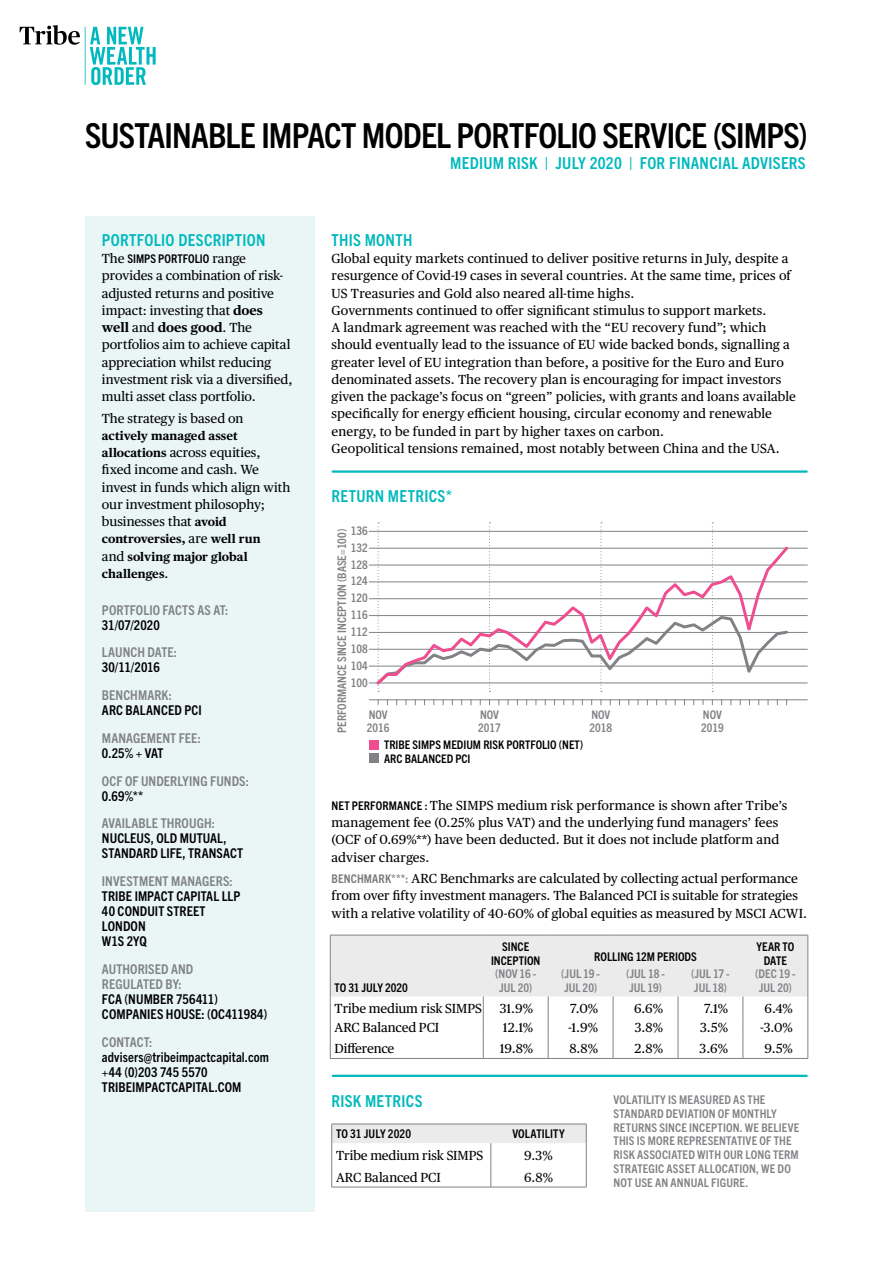
<style>
.page{position:relative;width:893px;height:1263px;background:#fff}
.page>*{position:absolute;margin:0;border:0;box-sizing:border-box;transform-origin:0 0}
.t1{font:700 condensed 34.5px "Trade Gothic Next LT Pro";letter-spacing:-.025em;color:#000}
.t2{font:700 condensed 16.5px "Trade Gothic Next LT Pro";letter-spacing:.02em;color:#00b9be}
.t3{font:700 condensed 13.5px/15px "Trade Gothic Next LT Pro";letter-spacing:.005em;color:#000}
.t4{font:700 condensed 13.5px/15px "Trade Gothic Next LT Pro";letter-spacing:.005em;color:#808285}
.t5{font:13.2px/17.2px "Publico Text";letter-spacing:.005em;color:#000}
.t6{font:700 condensed 12px/13.8px "Trade Gothic Next LT Pro";letter-spacing:.01em;color:#808285}
.t7{font:700 condensed 12px/13.8px "Trade Gothic Next LT Pro";color:#000;text-align:center}
.t8{font:700 12px/17.2px "Publico Text";color:#000}
.t9{font:700 condensed 11.85px/16.8px "Trade Gothic Next LT Pro";color:#808285}
.t10{font:700 condensed 11.85px/13.6px "Trade Gothic Next LT Pro";color:#000}
.s1{font-family:"Publico Text";font-weight:400;font-stretch:normal;font-size:13.2px}
.s2{font-weight:700}
.s3{font-weight:700;font-size:12px}
.s4{font-weight:400;font-size:13.2px}
.s5{font-family:"Trade Gothic Next LT Pro";font-weight:700;font-stretch:condensed;font-size:12px}
.s6{font-family:"Trade Gothic Next LT Pro";font-weight:700;font-stretch:condensed;font-size:12px;color:#77787b}
</style>
<div class="page">
<svg style="left:20px;top:25px;width:136px;height:60px"></svg>
<div style="left:85px;top:216px;width:230px;height:996px;background:#e9f6f5"></div>
<hr style="left:333px;top:470px;width:474px;height:3px;background:#00b9be">
<hr style="left:332px;top:1187px;width:159px;height:1px;background:#808285">
<hr style="left:491px;top:1187px;width:95px;height:1px;background:#808285">
<svg style="left:331px;top:1124px;width:256px;height:63px"></svg>
<hr style="left:333px;top:1075px;width:474px;height:2px;background:#00b9be">
<hr style="left:330px;top:1058px;width:153px;height:1px;background:#808285">
<hr style="left:483px;top:1058px;width:65px;height:1px;background:#808285">
<hr style="left:548px;top:1058px;width:65px;height:1px;background:#808285">
<hr style="left:613px;top:1058px;width:65px;height:1px;background:#808285">
<hr style="left:678px;top:1058px;width:65px;height:1px;background:#808285">
<hr style="left:743px;top:1058px;width:65px;height:1px;background:#808285">
<svg style="left:330px;top:935px;width:479px;height:123px"></svg>
<hr style="left:808px;top:935px;width:1px;height:30px;background:#808285">
<hr style="left:808px;top:965px;width:1px;height:31px;background:#808285">
<hr style="left:369px;top:531px;width:439px;height:1px;background:#808285">
<hr style="left:369px;top:548px;width:439px;height:1px;background:#808285">
<hr style="left:369px;top:565px;width:439px;height:1px;background:#808285">
<hr style="left:369px;top:582px;width:439px;height:1px;background:#808285">
<hr style="left:369px;top:615px;width:439px;height:1px;background:#808285">
<hr style="left:369px;top:649px;width:439px;height:1px;background:#808285">
<hr style="left:369px;top:699px;width:439px;height:1px;background:#808285">
<hr style="left:369px;top:683px;width:439px;height:1px;background:#808285">
<hr style="left:369px;top:666px;width:439px;height:1px;background:#808285">
<hr style="left:369px;top:598px;width:439px;height:1px;background:#808285">
<hr style="left:369px;top:632px;width:439px;height:1px;background:#808285">
<div style="left:369px;top:740px;width:9px;height:9px;background:#ef4d8f"></div>
<div style="left:369px;top:754px;width:9px;height:9px;background:#808285"></div>
<svg style="left:374px;top:522px;width:416px;height:170px"></svg>
<svg style="left:374px;top:544px;width:417px;height:143px"></svg>
<h1 class="t1" style="left:85px;top:112px;width:724px">SUSTAINABLE IMPACT MODEL PORTFOLIO SERVICE (SIMPS)</h1>
<p class="t2" style="left:450px;top:152px;width:357px">MEDIUM RISK | JULY 2020 | FOR FINANCIAL ADVISERS</p>
<p class="t2" style="left:102px;top:229px;width:165px">PORTFOLIO DESCRIPTION</p>
<p class="t7" style="left:102px;top:251px;width:146px"><span class="s1">The</span> SIMPS PORTFOLIO <span class="s1">range</span></p>
<p class="t5" style="left:102px;top:266px;width:192px">provides a combination of risk&shy;adjusted returns and positive impact: investing that <span class="s2">does well</span> and <span class="s2">does good</span>. The portfolios aim to achieve capital appreciation whilst reducing investment risk via a diversified, multi asset class portfolio.</p>
<p class="t5" style="left:102px;top:408px;width:143px">The strategy is based on</p>
<p class="t8" style="left:102px;top:426px;width:137px">actively managed asset</p>
<p class="t5" style="left:102px;top:443px;width:190px"><span class="s3">allocations</span> across equities, fixed income and cash. We invest in funds which align with our investment philosophy; businesses that <span class="s3">avoid</span></p>
<p class="t8" style="left:102px;top:530px;width:160px">controversies, <span class="s4">are</span> well run <span class="s4">and</span> solving major global challenges<span class="s4">.</span></p>
<p class="t4" style="left:102px;top:601px;width:128px">PORTFOLIO FACTS AS AT:</p>
<p class="t3" style="left:102px;top:616px;width:59px">31/07/2020</p>
<p class="t4" style="left:102px;top:644px;width:77px">LAUNCH DATE:</p>
<p class="t3" style="left:102px;top:659px;width:59px">30/11/2016</p>
<p class="t4" style="left:102px;top:687px;width:72px">BENCHMARK:</p>
<p class="t3" style="left:102px;top:702px;width:101px">ARC BALANCED PCI</p>
<p class="t4" style="left:102px;top:729px;width:100px">MANAGEMENT FEE:</p>
<p class="t3" style="left:102px;top:744px;width:63px">0.25% + VAT</p>
<p class="t4" style="left:102px;top:772px;width:148px">OCF OF UNDERLYING FUNDS:</p>
<p class="t3" style="left:102px;top:787px;width:43px">0.69%**</p>
<p class="t4" style="left:102px;top:815px;width:115px">AVAILABLE THROUGH:</p>
<p class="t3" style="left:102px;top:830px;width:143px">NUCLEUS, OLD MUTUAL,<br>STANDARD LIFE, TRANSACT</p>
<p class="t4" style="left:102px;top:873px;width:132px">INVESTMENT MANAGERS:</p>
<p class="t3" style="left:102px;top:888px;width:140px">TRIBE IMPACT CAPITAL LLP<br>40 CONDUIT STREET<br>LONDON<br>W1S 2YQ</p>
<p class="t4" style="left:102px;top:960px;width:93px">AUTHORISED AND<br>REGULATED BY:</p>
<p class="t3" style="left:102px;top:990px;width:167px">FCA (NUMBER 756411)<br>COMPANIES HOUSE: (OC411984)</p>
<p class="t4" style="left:102px;top:1033px;width:52px">CONTACT:</p>
<p class="t3" style="left:102px;top:1048px;width:169px">advisers@tribeimpactcapital.com +44 (0)203 745 5570<br>TRIBEIMPACTCAPITAL.COM</p>
<p class="t2" style="left:332px;top:228px;width:82px">THIS MONTH</p>
<p class="t5" style="left:332px;top:249px;width:466px">Global equity markets continued to deliver positive returns in July, despite a resurgence of Covid-19 cases in several countries. At the same time, prices of US Treasuries and Gold also neared all-time highs.<br>Governments continued to offer significant stimulus to support markets.<br>A landmark agreement was reached with the “EU recovery fund”; which should eventually lead to the issuance of EU wide backed bonds, signalling a greater level of EU integration than before, a positive for the Euro and Euro denominated assets. The recovery plan is encouraging for impact investors given the package’s focus on “green” policies, with grants and loans available specifically for energy efficient housing, circular economy and renewable energy, to be funded in part by higher taxes on carbon.<br>Geopolitical tensions remained, most notably between China and the USA.</p>
<p class="t2" style="left:332px;top:485px;width:122px">RETURN METRICS*</p>
<p class="t9" style="left:351px;top:521px;width:18px;text-align:justify">136<br>132<br>128<br>124<br>120<br>116<br>112<br>108<br>104<br>100</p>
<p class="t9" style="left:333px;top:733px;width:205px;rotate:-90deg">PERFORMANCE SINCE INCEPTION (BASE=100)</p>
<p class="t9" style="left:367px;top:707px;width:24px;line-height:13.4px">NOV<br>2016</p>
<p class="t9" style="left:701px;top:707px;width:24px;line-height:13.4px">NOV<br>2019</p>
<p class="t9" style="left:478px;top:707px;width:24px;line-height:13.4px">NOV<br>2017</p>
<p class="t10" style="left:384px;top:737px;width:201px">TRIBE SIMPS MEDIUM RISK PORTFOLIO (NET)<br>ARC BALANCED PCI</p>
<p class="t9" style="left:590px;top:707px;width:24px;line-height:13.4px">NOV<br>2018</p>
<p class="t5" style="left:332px;top:796px;width:457px"><span class="s5">NET PERFORMANCE :</span> The SIMPS medium risk performance is shown after Tribe’s management fee (0.25% plus VAT) and the underlying fund managers’ fees (OCF of 0.69%**) have been deducted. But it does not include platform and adviser charges.</p>
<p class="t5" style="left:332px;top:869px;width:477px"><span class="s6">BENCHMARK***:</span> ARC Benchmarks are calculated by collecting actual performance from over fifty investment managers. The Balanced PCI is suitable for strategies with a relative volatility of 40-60% of global equities as measured by MSCI ACWI.</p>
<p class="t7" style="left:334px;top:980px;width:75px">TO 31 JULY 2020</p>
<p class="t7" style="left:491px;top:939px;width:51px">SINCE<br>INCEPTION</p>
<p class="t6" style="left:495px;top:966px;width:43px;text-align:center">(NOV 16 -<br>JUL 20)</p>
<p class="t7" style="left:594px;top:948px;width:104px">ROLLING 12M PERIODS</p>
<p class="t7" style="left:756px;top:939px;width:39px">YEAR TO<br>DATE</p>
<p class="t6" style="left:755px;top:966px;width:42px;text-align:center">(DEC 19 -<br>JUL 20)</p>
<p class="t6" style="left:561px;top:966px;width:40px">(JUL 19 -<br>JUL 20)</p>
<p class="t6" style="left:626px;top:966px;width:40px">(JUL 18 -<br>JUL 19)</p>
<p class="t6" style="left:691px;top:966px;width:40px">(JUL 17 -<br>JUL 18)</p>
<p class="t5" style="left:334px;top:999px;width:149px">Tribe medium risk SIMPS</p>
<p class="t5" style="left:500px;top:999px;width:35px">31.9%</p>
<p class="t5" style="left:570px;top:999px;width:29px">7.0%</p>
<p class="t5" style="left:634px;top:999px;width:31px">6.6%</p>
<p class="t5" style="left:704px;top:999px;width:26px">7.1%</p>
<p class="t5" style="left:765px;top:999px;width:30px">6.4%</p>
<p class="t5" style="left:334px;top:1018px;width:106px">ARC Balanced PCI</p>
<p class="t5" style="left:503px;top:1018px;width:32px">12.1%</p>
<p class="t5" style="left:568px;top:1018px;width:32px">-1.9%</p>
<p class="t5" style="left:635px;top:1018px;width:30px">3.8%</p>
<p class="t5" style="left:700px;top:1018px;width:30px">3.5%</p>
<p class="t5" style="left:760px;top:1018px;width:34px">-3.0%</p>
<p class="t5" style="left:334px;top:1039px;width:61px">Difference</p>
<p class="t5" style="left:500px;top:1039px;width:35px">19.8%</p>
<p class="t5" style="left:569px;top:1039px;width:30px">8.8%</p>
<p class="t5" style="left:634px;top:1039px;width:30px">2.8%</p>
<p class="t5" style="left:700px;top:1039px;width:30px">3.6%</p>
<p class="t5" style="left:765px;top:1039px;width:30px">9.5%</p>
<p class="t2" style="left:332px;top:1090px;width:92px">RISK METRICS</p>
<p class="t7" style="left:336px;top:1126px;width:77px">TO 31 JULY 2020</p>
<p class="t7" style="left:512px;top:1126px;width:54px">VOLATILITY</p>
<p class="t5" style="left:336px;top:1146px;width:149px">Tribe medium risk SIMPS</p>
<p class="t5" style="left:524px;top:1146px;width:30px">9.3%</p>
<p class="t5" style="left:336px;top:1168px;width:106px">ARC Balanced PCI</p>
<p class="t5" style="left:524px;top:1168px;width:31px">6.8%</p>
<p class="t6" style="left:613px;top:1092px;width:187px">VOLATILITY IS MEASURED AS THE<br>STANDARD DEVIATION OF MONTHLY<br>RETURNS SINCE INCEPTION. WE BELIEVE<br>THIS IS MORE REPRESENTATIVE OF THE<br>RISK ASSOCIATED WITH OUR LONG TERM<br>STRATEGIC ASSET ALLOCATION, WE DO<br>NOT USE AN ANNUAL FIGURE.</p>
</div>
